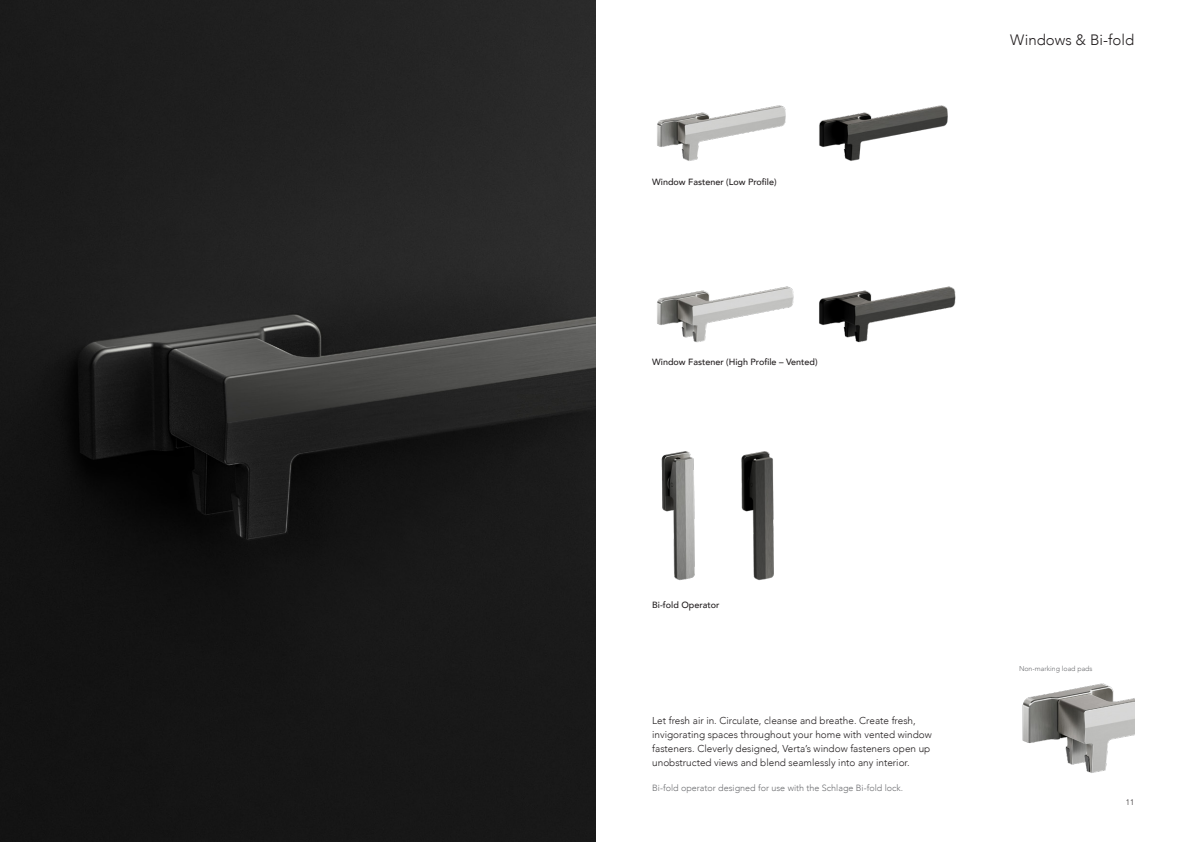
<style>
.page{position:relative;width:1191px;height:842px;background:#fff}
.page>*{position:absolute;margin:0;border:0;box-sizing:border-box;transform-origin:0 0}
.t1{font:300 15px "Avenir";color:#231f20}
.t2{font:300 10px/14px "Avenir";color:#231f20}
.t3{font:500 9px "Avenir";color:#231f20}
.t4{font:300 9px "Avenir";color:#6d6e71}
.t5{font:300 8px "Avenir";color:#231f20}
.t6{font:300 7px "Avenir";color:#6d6e71}
</style>
<div class="page">
<img style="left:0;top:0;width:595px;height:842px">
<img style="left:1022px;top:683px;width:112px;height:90px">
<img style="left:657px;top:105px;width:129px;height:56px">
<img style="left:819px;top:105px;width:129px;height:56px">
<img style="left:657px;top:286px;width:137px;height:57px">
<img style="left:661px;top:451px;width:34px;height:130px">
<img style="left:741px;top:451px;width:33px;height:130px">
<img style="left:819px;top:286px;width:137px;height:57px">
<p class="t3" style="left:652px;top:174px;width:126px">Window Fastener (Low Profile)</p>
<p class="t3" style="left:652px;top:354px;width:167px">Window Fastener (High Profile – Vented)</p>
<p class="t1" style="left:1010px;top:31px;width:126px">Windows &amp; Bi-fold</p>
<p class="t3" style="left:652px;top:597px;width:69px">Bi-fold Operator</p>
<p class="t2" style="left:652px;top:713px;width:281px">Let fresh air in. Circulate, cleanse and breathe. Create fresh, invigorating spaces throughout your home with vented window fasteners. Cleverly designed, Verta’s window fasteners open up unobstructed views and blend seamlessly into any interior.</p>
<p class="t4" style="left:652px;top:782px;width:252px">Bi-fold operator designed for use with the Schlage Bi-fold lock.</p>
<p class="t6" style="left:1019px;top:665px;width:75px">Non-marking load pads</p>
<p class="t5" style="left:1126px;top:797px;width:10px">11</p>
</div>
